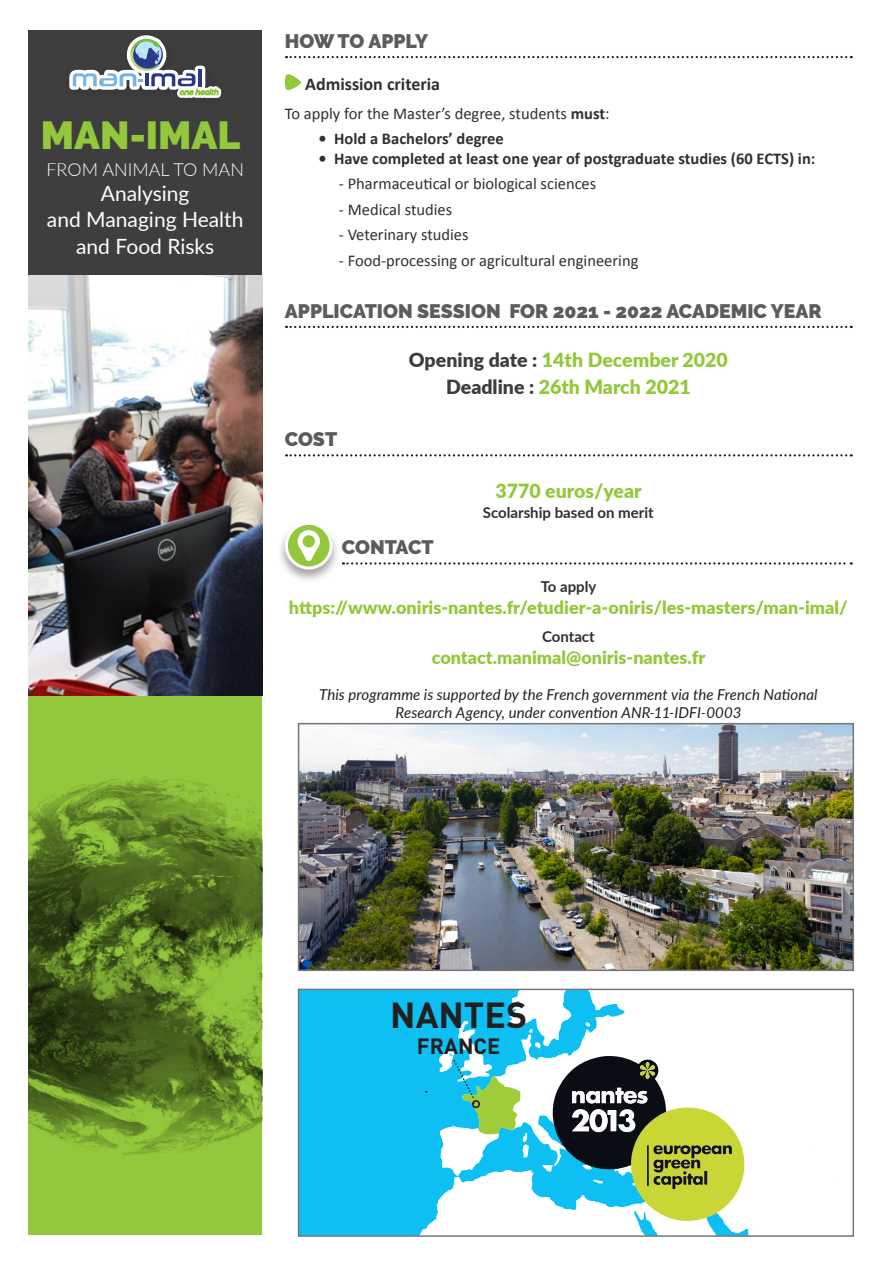
<style>
.page{position:relative;width:893px;height:1263px;background:#fff}
.page>*{position:absolute;margin:0;border:0;box-sizing:border-box;transform-origin:0 0}
.t1{font:900 39px "Raleway";color:#94c83c}
.t2{font:700 35.7px "DIN";color:#231f20}
.t3{font:700 21.9px "DIN";color:#231f20}
.t4{font:21px "Lato";color:#fff}
.t5{font:900 19.5px "Lato";color:#94c83c}
.t6{font:900 19.5px "Raleway";color:#5c5c5f}
.t7{font:900 18px "Lato";color:#94c83c}
.t8{font:700 18px "Calibri";color:#312f30}
.t9{font:300 18px "Lato";color:#fff}
.t10{font:16.5px "Calibri";color:#312f30}
.t11{font:700 16.5px "Calibri";color:#312f30}
.t12{font:italic 15px "Lato";letter-spacing:.005em;color:#231f20}
.t13{font:700 15px "Lato";color:#312f30}
.s1{font-weight:700}
.s2{color:#3e3e3f}
</style>
<div class="page">
<div style="left:28px;top:30px;width:234px;height:246px;background:#3e3e3f"></div>
<div style="left:28px;top:696px;width:234px;height:539px;background:#94c83c"></div>
<svg style="left:286px;top:56px;width:566px;height:2px"></svg>
<svg style="left:286px;top:326px;width:566px;height:2px"></svg>
<svg style="left:286px;top:454px;width:566px;height:2px"></svg>
<svg style="left:343px;top:562px;width:509px;height:3px"></svg>
<svg style="left:285px;top:74px;width:16px;height:17px"></svg>
<div style="left:277px;top:520px;width:63px;height:64px;background:#231f20;opacity:.4"></div>
<svg style="left:286px;top:523px;width:45px;height:45px"></svg>
<div style="left:285px;top:522px;width:48px;height:47px;border:3px solid #fff;border-radius:50%"></div>
<svg style="left:298px;top:530px;width:22px;height:22px"></svg>
<svg style="left:298px;top:538px;width:21px;height:24px"></svg>
<div style="left:303px;top:535px;width:12px;height:12px;background:#94c83c;border-radius:50%"></div>
<img style="left:28px;top:776px;width:234px;height:379px">
<svg style="left:415px;top:992px;width:334px;height:242px"></svg>
<div style="left:301px;top:992px;width:114px;height:242px;background:#0dbff2"></div>
<div style="left:298px;top:989px;width:556px;height:248px;border:2px solid #757679"></div>
<img style="left:301px;top:726px;width:550px;height:242px">
<div style="left:298px;top:723px;width:556px;height:248px;border:2px solid #757679"></div>
<svg style="left:439px;top:1021px;width:306px;height:200px"></svg>
<img style="left:28px;top:275px;width:234px;height:421px">
<div style="left:60px;top:28px;width:170px;height:81px;background:#3e3e3f"></div>
<svg style="left:66px;top:28px;width:158px;height:70px"></svg>
<p class="t1" style="left:41px;top:112px;width:201px">MAN-IMAL</p>
<p class="t9" style="left:46px;top:157px;width:199px">FROM ANIMAL TO MAN</p>
<p class="t4" style="left:101px;top:178px;width:90px">Analysing</p>
<p class="t4" style="left:47px;top:204px;width:198px">and Managing Health</p>
<p class="t4" style="left:76px;top:231px;width:140px">and Food Risks</p>
<p class="t6" style="left:285px;top:30px;width:145px">HOW TO APPLY</p>
<p class="t8" style="left:305px;top:73px;width:136px">Admission criteria</p>
<p class="t10" style="left:285px;top:103px;width:326px">To apply for the Master’s degree, students <span class="s1">must</span>:</p>
<p class="t11" style="left:318px;top:128px;width:187px">• Hold a Bachelors’ degree</p>
<p class="t11" style="left:318px;top:148px;width:498px">• Have completed at least one year of postgraduate studies (60 ECTS) in:</p>
<p class="t10" style="left:339px;top:173px;width:259px">- Pharmaceutical or biological sciences</p>
<p class="t10" style="left:339px;top:199px;width:115px">- Medical studies</p>
<p class="t10" style="left:339px;top:224px;width:131px">- Veterinary studies</p>
<p class="t10" style="left:339px;top:250px;width:301px">- Food-processing or agricultural engineering</p>
<p class="t6" style="left:285px;top:300px;width:538px">APPLICATION SESSION FOR 2021 - 2022 ACADEMIC YEAR</p>
<p class="t5" style="left:409px;top:345px;width:320px"><span class="s2">Opening date :</span> 14th December 2020</p>
<p class="t5" style="left:446px;top:372px;width:246px"><span class="s2">Deadline :</span> 26th March 2021</p>
<p class="t6" style="left:285px;top:428px;width:54px">COST</p>
<p class="t5" style="left:495px;top:476px;width:148px">3770 euros/year</p>
<p class="t13" style="left:483px;top:501px;width:172px">Scolarship based on merit</p>
<p class="t6" style="left:342px;top:536px;width:93px">CONTACT</p>
<p class="t13" style="left:541px;top:575px;width:57px">To apply</p>
<p class="t7" style="left:289px;top:593px;width:560px">https://www.oniris-nantes.fr/etudier-a-oniris/les-masters/man-imal/</p>
<p class="t13" style="left:542px;top:626px;width:54px">Contact</p>
<p class="t7" style="left:432px;top:644px;width:275px">contact.manimal@oniris-nantes.fr</p>
<p class="t12" style="left:319px;top:683px;width:500px">This programme is supported by the French government via the French National</p>
<p class="t12" style="left:395px;top:701px;width:348px">Research Agency, under convention ANR-11-IDFI-0003</p>
<p class="t2" style="left:390px;top:992px;width:138px">NANTES</p>
<p class="t3" style="left:417px;top:1032px;width:85px">FRANCE</p>
</div>
